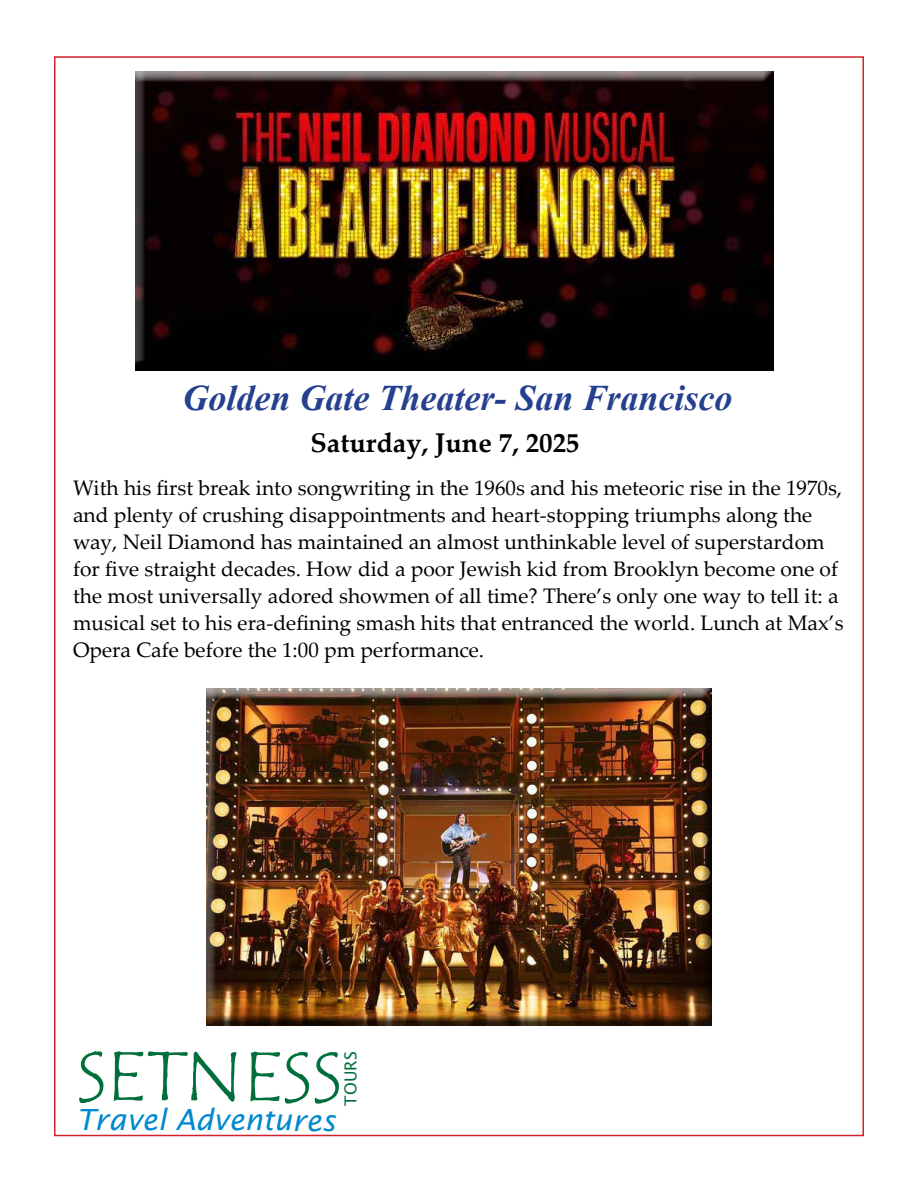
<style>
.page{position:relative;width:918px;height:1188px;background:#fff}
.page>*{position:absolute;margin:0;border:0;box-sizing:border-box;transform-origin:0 0}
.t1{font:72px "Tempus Sans ITC";letter-spacing:-.005em;color:#006f3b}
.t2{font:italic 700 36px "Times New Roman";color:#25408f}
.t3{font:italic 29.25px "Lucida Sans";color:#0089cf}
.t4{font:700 27px "Palatino Linotype";color:#000}
.t5{font:21px/27px "Palatino Linotype";color:#000}
.t6{font:16.5px "Lucida Sans";letter-spacing:-.005em;color:#006f3b}
</style>
<div class="page">
<div style="left:135px;top:71px;width:639px;height:300px;background:#000;opacity:.75"></div>
<div style="left:206px;top:688px;width:506px;height:338px;background:#000;opacity:.75"></div>
<h2 class="t2" style="left:182px;top:373px;width:552px">Golden Gate Theater- San Francisco</h2>
<p class="t4" style="left:310px;top:424px;width:271px">Saturday, June 7, 2025</p>
<p class="t5" style="left:73px;top:474px;width:772px">With his first break into songwriting in the 1960s and his meteoric rise in the 1970s, and plenty of crushing disappointments and heart-stopping triumphs along the way, Neil Diamond has maintained an almost unthinkable level of superstardom for five straight decades. How did a poor Jewish kid from Brooklyn become one of the most universally adored showmen of all time? There’s only one way to tell it: a musical set to his era-defining smash hits that entranced the world. Lunch at Max’s Opera Cafe before the 1:00 pm performance.</p>
<h1 class="t1" style="left:76px;top:1031px;width:267px">SETNESS</h1>
<h3 class="t3" style="left:76px;top:1103px;width:261px">Travel Adventures</h3>
<p class="t6" style="left:341px;top:1106px;width:56px;rotate:-90deg">TOURS</p>
</div>
